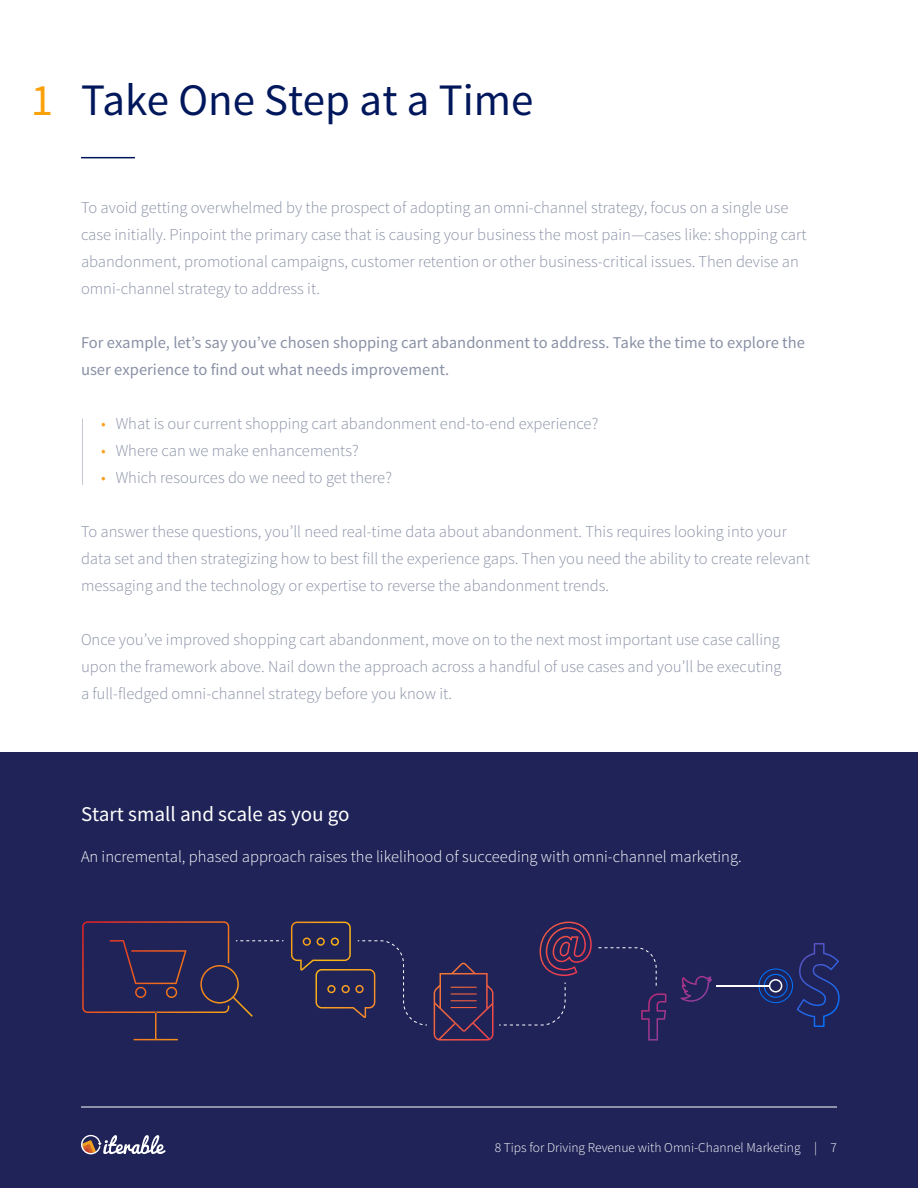
<style>
.page{position:relative;width:918px;height:1188px;background:#fff}
.page>*{position:absolute;margin:0;border:0;box-sizing:border-box;transform-origin:0 0}
.t1{font:45px "Source Sans Pro";color:#00175c}
.t2{font:45px "Source Sans Pro";color:#faa10a}
.t3{font:21px "Source Sans Pro";color:#fff}
.t4{font:300 16.5px/27px "Source Sans Pro";color:#8a91a6}
.t5{font:16.5px/27px "Source Sans Pro";color:#8a91a6}
.t6{font:300 16.5px "Source Sans Pro";color:#fff}
.t7{font:300 13.5px "Source Sans Pro";color:#fff}
.s1{color:#faa21b}
</style>
<div class="page">
<div style="left:0;top:753px;width:918px;height:435px;background:#1f2358"></div>
<svg style="left:598px;top:947px;width:59px;height:39px"></svg>
<svg style="left:82px;top:921px;width:510px;height:119px"></svg>
<div style="left:764px;top:974px;width:24px;height:24px;border:1px solid #0074ff;border-radius:50%"></div>
<div style="left:759px;top:969px;width:34px;height:34px;border:1px solid #0074ff;border-radius:50%"></div>
<div style="left:769px;top:979px;width:13px;height:14px;border:2px solid #fff;border-radius:50%"></div>
<hr style="left:717px;top:985px;width:53px;height:2px;background:#fff">
<hr style="left:81px;top:157px;width:54px;height:1px;background:#00175c">
<hr style="left:82px;top:418px;width:1px;height:67px;background:#c4c8d2">
<svg style="left:81px;top:1135px;width:85px;height:19px"></svg>
<hr style="left:81px;top:1107px;width:756px;height:1px;background:#fff">
<h1 class="t2" style="left:31px;top:72px;width:24px">1</h1>
<h1 class="t1" style="left:81px;top:72px;width:454px">Take One Step at a Time</h1>
<p class="t4" style="left:81px;top:194px;width:727px">To avoid getting overwhelmed by the prospect of adopting an omni-channel strategy, focus on a single use case initially. Pinpoint the primary case that is causing your business the most pain—cases like: shopping cart abandonment, promotional campaigns, customer retention or other business-critical issues. Then devise an omni-channel strategy to address it.</p>
<p class="t5" style="left:81px;top:330px;width:726px">For example, let’s say you’ve chosen shopping cart abandonment to address. Take the time to explore the user experience to find out what needs improvement.</p>
<p class="t4" style="left:101px;top:410px;width:499px"><span class="s1">•</span> What is our current shopping cart abandonment end-to-end experience?</p>
<p class="t4" style="left:101px;top:437px;width:259px"><span class="s1">•</span> Where can we make enhancements?</p>
<p class="t4" style="left:101px;top:464px;width:292px"><span class="s1">•</span> Which resources do we need to get there?</p>
<p class="t4" style="left:81px;top:518px;width:730px">To answer these questions, you’ll need real-time data about abandonment. This requires looking into your data set and then strategizing how to best fill the experience gaps. Then you need the ability to create relevant messaging and the technology or expertise to reverse the abandonment trends.</p>
<p class="t4" style="left:81px;top:626px;width:702px;text-align:justify">Once you’ve improved shopping cart abandonment, move on to the next most important use case calling upon the framework above. Nail down the approach across a handful of use cases and you’ll be executing a full-fledged omni-channel strategy before you know it.</p>
<p class="t3" style="left:81px;top:801px;width:270px">Start small and scale as you go</p>
<p class="t6" style="left:81px;top:846px;width:662px">An incremental, phased approach raises the likelihood of succeeding with omni-channel marketing.</p>
<p class="t7" style="left:495px;top:1139px;width:344px">8 Tips for Driving Revenue with Omni-Channel Marketing | 7</p>
</div>
